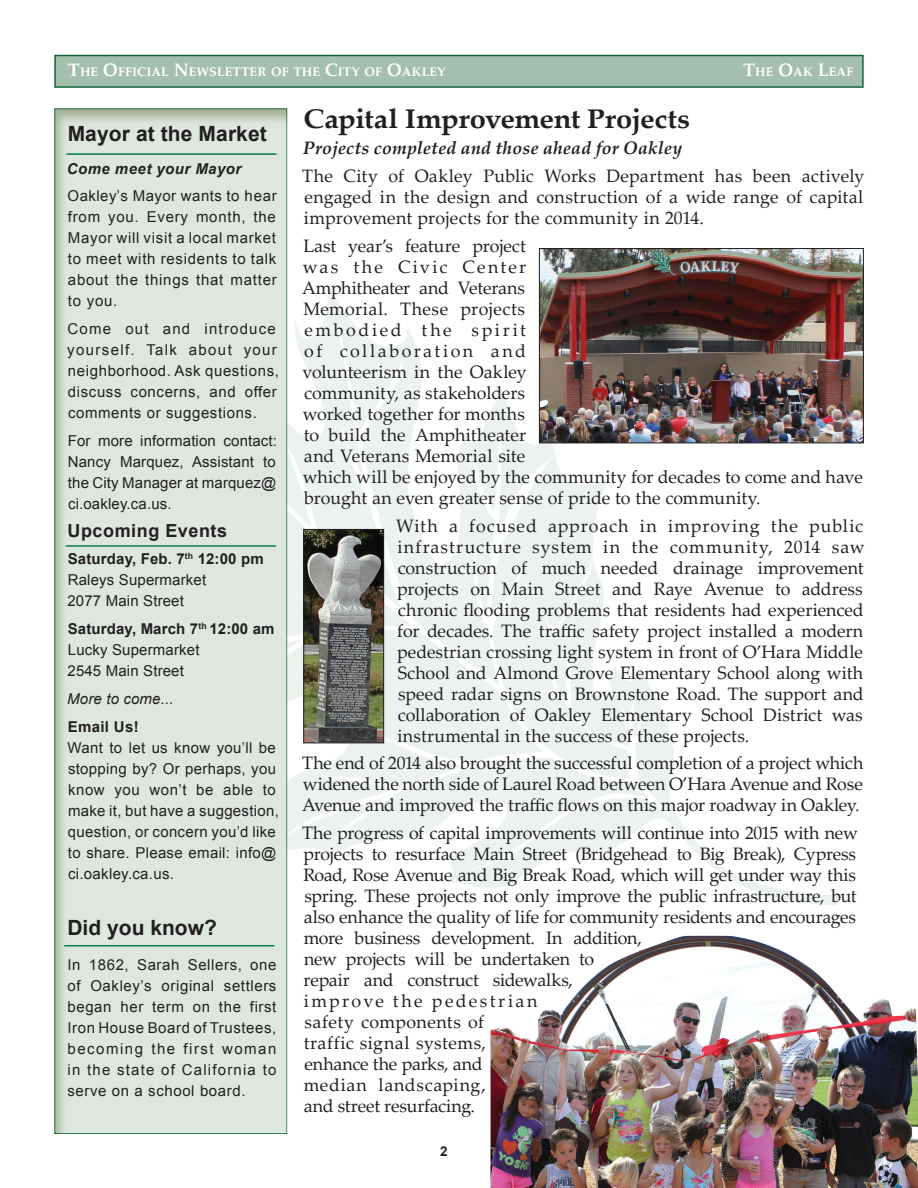
<style>
.page{position:relative;width:918px;height:1188px;background:#fff}
.page>*{position:absolute;margin:0;border:0;box-sizing:border-box;transform-origin:0 0}
.t1{font:700 27px "Palatino Linotype";letter-spacing:-.01em;color:#231f20;scale:1.08 1}
.t2{font:700 21px "Arial";letter-spacing:.005em;color:#231f20}
.t3{font:18px/21px "Palatino Linotype";color:#231f20;text-align:justify}
.t4{font:italic 700 18px "Palatino Linotype";letter-spacing:.01em;color:#231f20}
.t5{font:700 18px "Arial";letter-spacing:.03em;color:#231f20}
.t6{font:15px/21px "Arial";letter-spacing:.02em;color:#231f20;text-align:justify}
.t7{font:15px/21px "Arial";letter-spacing:.04em;color:#231f20}
.t8{font:italic 700 15px "Arial";letter-spacing:.03em;color:#231f20}
.t9{font:italic 15px "Arial";letter-spacing:.01em;color:#231f20}
.t10{font:700 15px "Arial";letter-spacing:.02em;color:#231f20}
.t11{font:700 13.5px "Arial";color:#231f20}
.t12{font:700 12.6px "Palatino";letter-spacing:.005em;color:#fff}
.s1{font-size:18px}
.s2{font-weight:700}
</style>
<div class="page">
<svg style="left:287px;top:281px;width:559px;height:624px"></svg>
<svg style="left:490px;top:456px;width:145px;height:323px;fill:#ecf3ef"></svg>
<svg style="left:543px;top:560px;width:137px;height:242px"></svg>
<div style="left:49px;top:102px;width:238px;height:1033px;background:#5f7939;opacity:.45"></div>
<hr style="left:66px;top:545px;width:210px;height:2px;background:#027a4a">
<div style="left:54px;top:55px;width:810px;height:33px;background:#a4c0aa;border:2px solid #0f6838"></div>
<hr style="left:66px;top:153px;width:210px;height:2px;background:#027a4a">
<img style="left:490px;top:936px;width:428px;height:252px">
<img style="left:306px;top:531px;width:76px;height:210px">
<div style="left:304px;top:529px;width:80px;height:214px;border:1px solid #231f20"></div>
<img style="left:541px;top:250px;width:321px;height:191px">
<div style="left:539px;top:248px;width:325px;height:195px;border:1px solid #231f20"></div>
<hr style="left:64px;top:945px;width:210px;height:1px;background:#027a4a">
<p class="t12" style="left:68px;top:61px;width:379px"><span class="s1">T</span>HE <span class="s1">O</span>FFICIAL <span class="s1">N</span>EWSLETTER OF THE <span class="s1">C</span>ITY OF <span class="s1">O</span>AKLEY</p>
<p class="t12" style="left:743px;top:61px;width:112px"><span class="s1">T</span>HE <span class="s1">O</span>AK <span class="s1">L</span>EAF</p>
<p class="t2" style="left:68px;top:119px;width:201px">Mayor at the Market</p>
<p class="t8" style="left:67px;top:158px;width:176px">Come meet your Mayor</p>
<p class="t6" style="left:68px;top:186px;width:211px">Oakley’s Mayor wants to hear from you. Every month, the Mayor will visit a local market to meet with residents to talk about the things that matter to you.</p>
<p class="t7" style="left:67px;top:318px;width:213px">Come out and introduce yourself. Talk about your neighborhood. Ask questions, discuss concerns, and offer comments or suggestions.</p>
<p class="t6" style="left:68px;top:430px;width:211px">For more information contact:<br>Nancy Marquez, Assistant to the City Manager at marquez@ ci.oakley.ca.us.</p>
<p class="t5" style="left:68px;top:518px;width:161px">Upcoming Events</p>
<p class="t6" style="left:68px;top:549px;width:198px;text-align:left"><span class="s2">Saturday, Feb. 7</span><sup>th</sup> <span class="s2">12:00 pm<br></span>Raleys Supermarket<br>2077 Main Street</p>
<p class="t6" style="left:68px;top:618px;width:209px;text-align:left"><span class="s2">Saturday, March 7</span><sup>th</sup> <span class="s2">12:00 am<br></span>Lucky Supermarket<br>2545 Main Street</p>
<p class="t9" style="left:67px;top:689px;width:108px">More to come...</p>
<p class="t10" style="left:68px;top:716px;width:72px">Email Us!</p>
<p class="t6" style="left:68px;top:737px;width:213px;text-align:left">Want to let us know you’ll be stopping by? Or perhaps, you know you won’t be able to make it, but have a suggestion, question, or concern you’d like to share. Please email: info@ ci.oakley.ca.us.</p>
<p class="t2" style="left:68px;top:914px;width:151px">Did you know?</p>
<p class="t6" style="left:68px;top:954px;width:210px">In 1862, Sarah Sellers, one of Oakley’s original settlers began her term on the first Iron House Board of Trustees, becoming the first woman in the state of California to serve on a school board.</p>
<h1 class="t1" style="left:304px;top:100px;width:359px">Capital Improvement Projects</h1>
<p class="t4" style="left:303px;top:135px;width:381px">Projects completed and those ahead for Oakley</p>
<p class="t3" style="left:302px;top:165px;width:564px">The City of Oakley Public Works Department has been actively engaged in the design and construction of a wide range of capital improvement projects for the community in 2014.</p>
<p class="t3" style="left:302px;top:234px;width:562px;text-align:left">Last year’s feature project<br>was the Civic Center<br>Amphitheater and Veterans<br>Memorial. These projects<br>embodied the spirit<br>of collaboration and<br>volunteerism in the Oakley<br>community, as stakeholders<br>worked together for months<br>to build the Amphitheater<br>and Veterans Memorial site<br>which will be enjoyed by the community for decades to come and have brought an even greater sense of pride to the community.</p>
<p class="t3" style="left:396px;top:514px;width:470px">With a focused approach in improving the public infrastructure system in the community, 2014 saw construction of much needed drainage improvement projects on Main Street and Raye Avenue to address chronic flooding problems that residents had experienced for decades. The traffic safety project installed a modern pedestrian crossing light system in front of O’Hara Middle School and Almond Grove Elementary School along with speed radar signs on Brownstone Road. The support and collaboration of Oakley Elementary School District was instrumental in the success of these projects.</p>
<p class="t3" style="left:302px;top:752px;width:563px">The end of 2014 also brought the successful completion of a project which widened the north side of Laurel Road between O’Hara Avenue and Rose Avenue and improved the traffic flows on this major roadway in Oakley.</p>
<p class="t3" style="left:302px;top:822px;width:557px;text-align:left">The progress of capital improvements will continue into 2015 with new projects to resurface Main Street (Bridgehead to Big Break), Cypress Road, Rose Avenue and Big Break Road, which will get under way this spring. These projects not only improve the public infrastructure, but also enhance the quality of life for community residents and encourages more business development. In addition,<br>new projects will be undertaken to<br>repair and construct sidewalks,<br>improve the pedestrian<br>safety components of<br>traffic signal systems,<br>enhance the parks, and<br>median landscaping,<br>and street resurfacing.</p>
<p class="t11" style="left:440px;top:1142px;width:9px">2</p>
</div>
